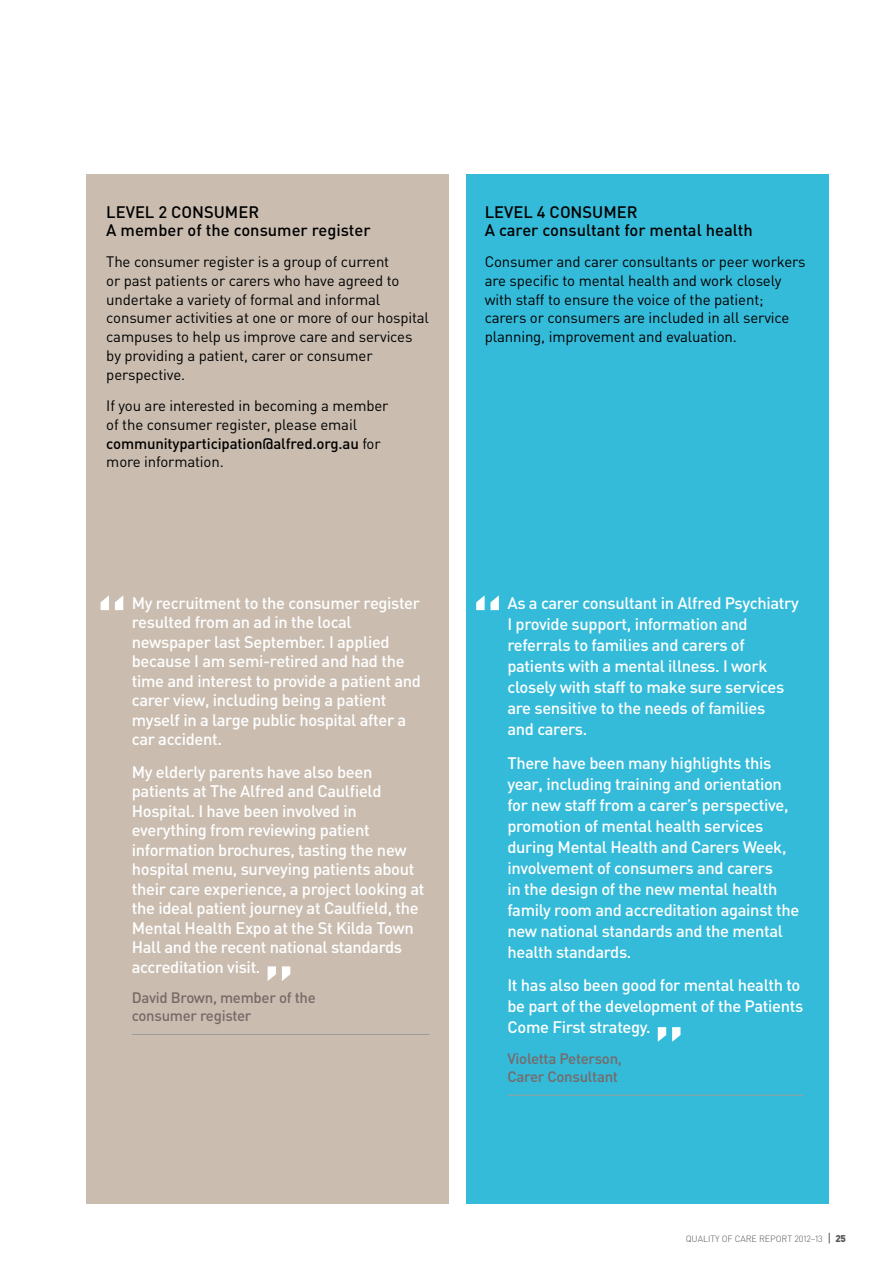
<style>
.page{position:relative;width:893px;height:1263px;background:#fff}
.page>*{position:absolute;margin:0;border:0;box-sizing:border-box;transform-origin:0 0}
.t1{font:500 16.5px/19.5px "DIN";letter-spacing:-.02em;color:#fff}
.t2{font:500 16.5px/18px "DIN";color:#000}
.t3{font:15px/18.8px "DIN";letter-spacing:-.01em;color:#000}
.t4{font:500 15px/18px "DIN";letter-spacing:-.02em;color:#786967}
.t5{font:900 9.75px "DIN";color:#575756}
.t6{font:300 9px "DIN";letter-spacing:-.01em;color:#575756}
.s1{font-weight:500}
</style>
<div class="page">
<div style="left:466px;top:174px;width:363px;height:1029px;background:#34bbda"></div>
<div style="left:86px;top:174px;width:363px;height:1029px;background:#cabdb0"></div>
<hr style="left:132px;top:1034px;width:297px;height:1px;background:#9d9d9c">
<svg style="left:101px;top:595px;width:22px;height:15px"></svg>
<svg style="left:268px;top:966px;width:22px;height:15px"></svg>
<hr style="left:507px;top:1095px;width:297px;height:1px;background:#9d9d9c">
<svg style="left:476px;top:595px;width:23px;height:15px"></svg>
<svg style="left:658px;top:1027px;width:22px;height:15px"></svg>
<p class="t2" style="left:106px;top:202px;width:266px;text-indent:52px">2 Consumer<br>A member of the consumer register</p>
<p class="t3" style="left:106px;top:252px;width:324px">The consumer register is a group of current<br>or past patients or carers who have agreed to undertake a variety of formal and informal consumer activities at one or more of our hospital campuses to help us improve care and services by providing a patient, carer or consumer perspective.</p>
<p class="t3" style="left:106px;top:396px;width:284px">If you are interested in becoming a member of the consumer register, please email <span class="s1">communityparticipation@alfred.org.au</span> for more information.</p>
<p class="t2" style="left:106px;top:202px;width:20px">Level</p>
<p class="t1" style="left:132px;top:592px;width:291px">My recruitment to the consumer register resulted from an ad in the local newspaper last September. I applied because I am semi-retired and had the time and interest to provide a patient and carer view, including being a patient myself in a large public hospital after a car accident.</p>
<p class="t1" style="left:132px;top:761px;width:294px">My elderly parents have also been patients at The Alfred and Caulfield Hospital. I have been involved in everything from reviewing patient information brochures, tasting the new hospital menu, surveying patients about their care experience, a project looking at the ideal patient journey at Caulfield, the Mental Health Expo at the St Kilda Town Hall and the recent national standards accreditation visit.</p>
<p class="t4" style="left:132px;top:988px;width:185px">David Brown, member of the consumer register</p>
<p class="t2" style="left:485px;top:202px;width:270px;text-indent:52px">4 Consumer<br>A carer consultant for mental health</p>
<p class="t3" style="left:485px;top:252px;width:322px">Consumer and carer consultants or peer workers are specific to mental health and work closely with staff to ensure the voice of the patient; carers or consumers are included in all service planning, improvement and evaluation.</p>
<p class="t2" style="left:485px;top:202px;width:20px">Level</p>
<p class="t1" style="left:507px;top:592px;width:293px;line-height:21px">As a carer consultant in Alfred Psychiatry I provide support, information and referrals to families and carers of patients with a mental illness. I work closely with staff to make sure services are sensitive to the needs of families<br>and carers.</p>
<p class="t1" style="left:507px;top:751px;width:293px;line-height:21px">There have been many highlights this year, including training and orientation for new staff from a carer’s perspective, promotion of mental health services during Mental Health and Carers Week, involvement of consumers and carers<br>in the design of the new mental health family room and accreditation against the new national standards and the mental health standards.</p>
<p class="t1" style="left:507px;top:974px;width:297px;line-height:21px">It has also been good for mental health to be part of the development of the Patients<br>Come First strategy.</p>
<p class="t4" style="left:507px;top:1049px;width:116px">Violetta Peterson,<br>Carer Consultant</p>
<p class="t6" style="left:686px;top:1233px;width:97px">QUALITY OF CARE RE PORT</p>
<p class="t6" style="left:794px;top:1233px;width:30px">2012–13</p>
<p class="t5" style="left:836px;top:1232px;width:12px">25</p>
</div>
